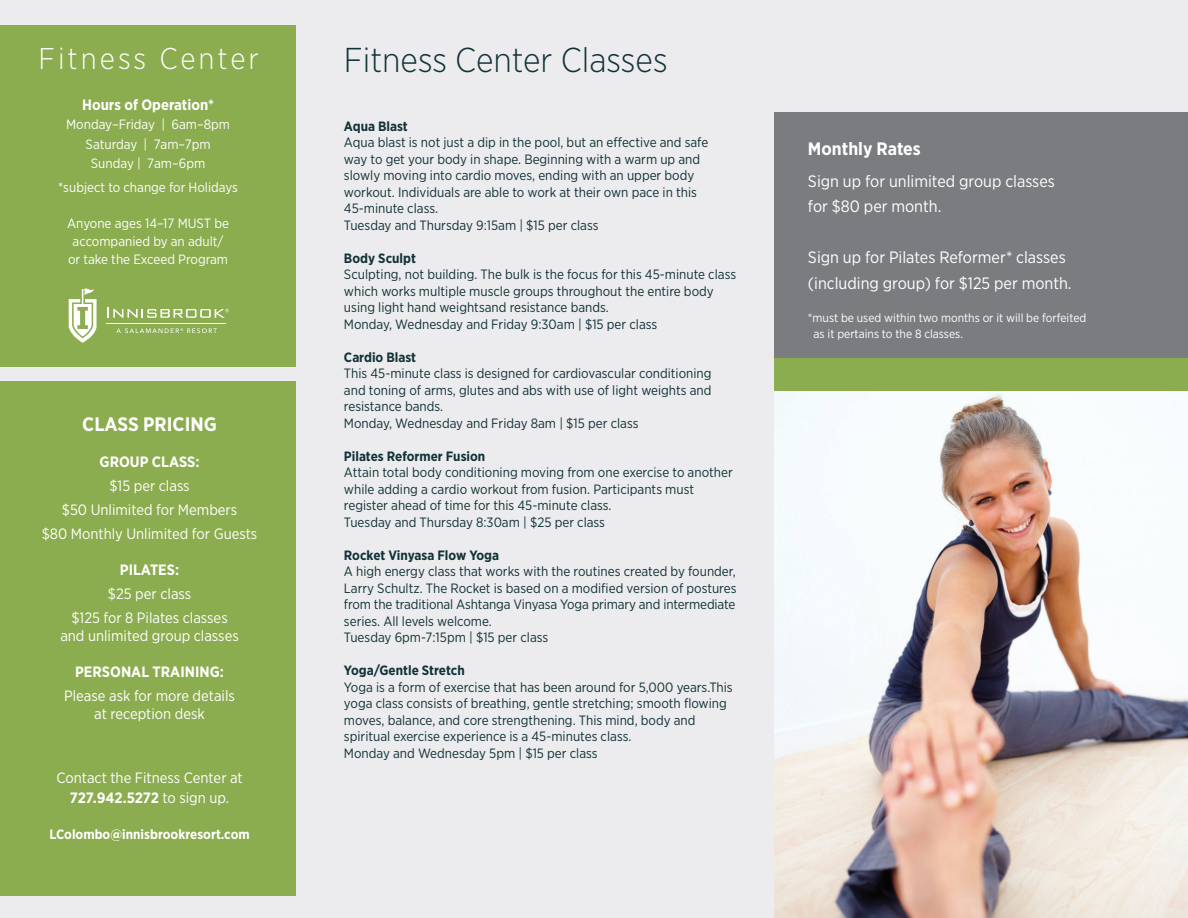
<style>
.page{position:relative;width:1188px;height:918px;background:#ececee}
.page>*{position:absolute;margin:0;border:0;box-sizing:border-box;transform-origin:0 0}
.t1{font:300 34.5px "Gotham Narrow";color:#123237}
.t2{font:300 30px "Gotham Narrow";letter-spacing:.1em;color:#fff}
.t3{font:700 19.5px "Gotham Narrow";color:#fff}
.t4{font:700 18px "Gotham Narrow";color:#fff}
.t5{font:16.5px/25.5px "Gotham Narrow";color:#fff}
.t6{font:15px/24px "Gotham Narrow";color:#fff;text-align:center}
.t7{font:700 15px "Gotham Narrow";color:#fff}
.t8{font:13.5px/16.5px "Gotham Narrow";color:#123237}
.t9{font:13.5px/19.5px "Gotham Narrow";color:#fff;text-align:center}
.t10{font:700 13.5px "Gotham Narrow";color:#123237}
.t11{font:700 13.5px "Gotham Narrow";color:#fff}
.t12{font:12px/16.5px "Gotham Narrow";color:#fff}
.s1{font-weight:700}
</style>
<div class="page">
<div style="left:0;top:26px;width:296px;height:341px;background:#8bac4f"></div>
<div style="left:0;top:381px;width:296px;height:514px;background:#8bac4f"></div>
<div style="left:775px;top:357px;width:413px;height:34px;background:#8bac4f"></div>
<svg style="left:69px;top:288px;width:28px;height:55px"></svg>
<svg style="left:107px;top:307px;width:122px;height:11px"></svg>
<svg style="left:116px;top:328px;width:101px;height:5px"></svg>
<hr style="left:106px;top:323px;width:119px;height:1px;background:#fff">
<img style="left:775px;top:391px;width:413px;height:527px">
<div style="left:775px;top:112px;width:413px;height:245px;background:#7a7c7f"></div>
<h2 class="t2" style="left:39px;top:40px;width:222px">Fitness Center</h2>
<p class="t7" style="left:82px;top:95px;width:133px">Hours of Operation*</p>
<p class="t9" style="left:66px;top:114px;width:165px">Monday–Friday | 6am–8pm<br>Saturday | 7am–7pm<br>Sunday | 7am–6pm</p>
<p class="t9" style="left:58px;top:177px;width:181px">*subject to change for Holidays</p>
<p class="t9" style="left:67px;top:214px;width:163px;line-height:18px">Anyone ages 14–17 MUST be accompanied by an adult/ or take the Exceed Program</p>
<h3 class="t3" style="left:82px;top:411px;width:136px">CLASS PRICING</h3>
<p class="t7" style="left:100px;top:452px;width:101px">GROUP CLASS:</p>
<p class="t6" style="left:42px;top:473px;width:217px">$15 per class<br>$50 Unlimited for Members<br>$80 Monthly Unlimited for Guests</p>
<p class="t7" style="left:120px;top:560px;width:61px">PILATES:</p>
<p class="t6" style="left:71px;top:581px;width:158px">$25 per class<br>$125 for 8 Pilates classes</p>
<p class="t6" style="left:60px;top:623px;width:180px">and unlimited group classes</p>
<p class="t7" style="left:75px;top:662px;width:150px">PERSONAL TRAINING:</p>
<p class="t6" style="left:64px;top:686px;width:172px;line-height:18px">Please ask for more details at reception desk</p>
<p class="t6" style="left:56px;top:768px;width:188px;line-height:19.5px">Contact the Fitness Center at<br><span class="s1">727.942.5272</span> to sign up.</p>
<p class="t11" style="left:49px;top:825px;width:202px">LColombo@innisbrookresort.com</p>
<h1 class="t1" style="left:344px;top:39px;width:325px">Fitness Center Classes</h1>
<p class="t10" style="left:344px;top:117px;width:65px">Aqua Blast</p>
<p class="t8" style="left:344px;top:134px;width:366px">Aqua blast is not just a dip in the pool, but an effective and safe way to get your body in shape. Beginning with a warm up and slowly moving into cardio moves, ending with an upper body workout. Individuals are able to work at their own pace in this 45-minute class.<br>Tuesday and Thursday 9:15am | $15 per class</p>
<p class="t10" style="left:344px;top:249px;width:74px">Body Sculpt</p>
<p class="t8" style="left:344px;top:266px;width:394px">Sculpting, not building. The bulk is the focus for this 45-minute class which works multiple muscle groups throughout the entire body using light hand weightsand resistance bands.<br>Monday, Wednesday and Friday 9:30am | $15 per class</p>
<p class="t10" style="left:344px;top:348px;width:74px">Cardio Blast</p>
<p class="t8" style="left:344px;top:365px;width:369px">This 45-minute class is designed for cardiovascular conditioning and toning of arms, glutes and abs with use of light weights and resistance bands.<br>Monday, Wednesday and Friday 8am | $15 per class</p>
<p class="t10" style="left:344px;top:447px;width:143px">Pilates Reformer Fusion</p>
<p class="t8" style="left:344px;top:464px;width:390px">Attain total body conditioning moving from one exercise to another while adding a cardio workout from fusion. Participants must register ahead of time for this 45-minute class.<br>Tuesday and Thursday 8:30am | $25 per class</p>
<p class="t10" style="left:344px;top:546px;width:157px">Rocket Vinyasa Flow Yoga</p>
<p class="t8" style="left:344px;top:563px;width:394px">A high energy class that works with the routines created by founder, Larry Schultz. The Rocket is based on a modified version of postures from the traditional Ashtanga Vinyasa Yoga primary and intermediate series. All levels welcome.<br>Tuesday 6pm-7:15pm | $15 per class</p>
<p class="t10" style="left:344px;top:662px;width:122px">Yoga/Gentle Stretch</p>
<p class="t8" style="left:344px;top:678px;width:390px">Yoga is a form of exercise that has been around for 5,000 years.This yoga class consists of breathing, gentle stretching; smooth flowing moves, balance, and core strengthening. This mind, body and spiritual exercise experience is a 45-minutes class.<br>Monday and Wednesday 5pm | $15 per class</p>
<h3 class="t4" style="left:808px;top:138px;width:114px">Monthly Rates</h3>
<p class="t5" style="left:808px;top:168px;width:248px">Sign up for unlimited group classes for $80 per month.</p>
<p class="t5" style="left:808px;top:245px;width:265px">Sign up for Pilates Reformer* classes (including group) for $125 per month.</p>
<p class="t12" style="left:814px;top:309px;width:274px;text-indent:-6px">*must be used within two months or it will be forfeited as it pertains to the 8 classes.</p>
</div>
